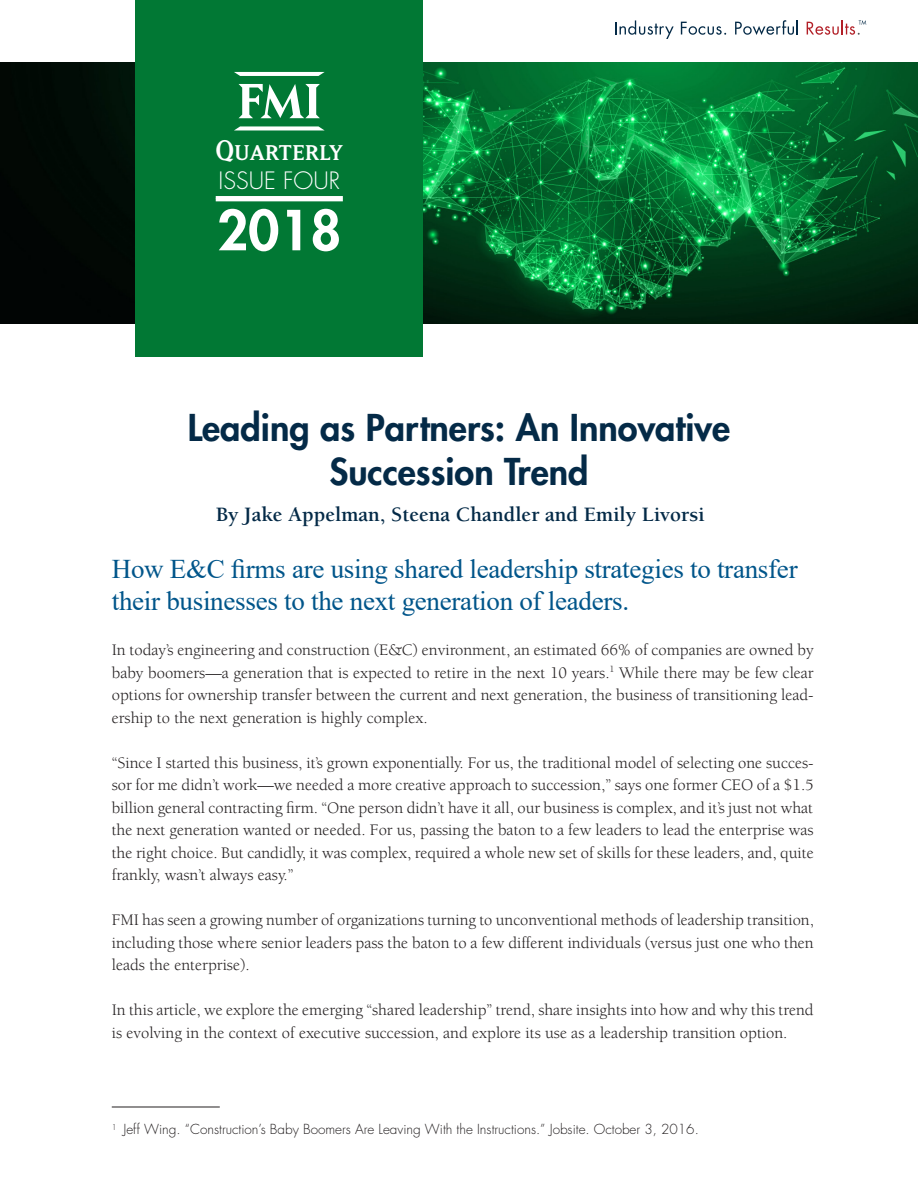
<style>
.page{position:relative;width:918px;height:1188px;background:#fff}
.page>*{position:absolute;margin:0;border:0;box-sizing:border-box;transform-origin:0 0}
.t1{font:800 53.7px "Futura Std";color:#fff}
.TITLELine{font:800 36px/43.2px "Futura Std";color:#042a47;text-align:center}
.t2{font:33.3px "Matrix Regular Small Caps";color:#fff}
.INTRODUCTION{font:27px/32.4px "Times New Roman";letter-spacing:-.01em;color:#01558a}
.t3{font:300 23.25px "Futura Std";color:#fff}
.AUTHORLine{font:700 21px "Berkeley Std";color:#042a47}
.MAINBODY{font:16.5px/22.5px "Berkeley Std";color:#231f20;text-align:justify}
.FOOTNOTE{font:300 13.5px "Futura Std";color:#231f20}
</style>
<div class="page">
<img style="left:0;top:63px;width:918px;height:261px">
<div style="left:136px;top:0;width:287px;height:356px;background:#017834"></div>
<hr style="left:112px;top:1107px;width:108px;height:1px;background:#231f20">
<div style="left:216px;top:196px;width:127px;height:5px;background:#fff"></div>
<svg style="left:235px;top:126px;width:89px;height:4px"></svg>
<svg style="left:234px;top:72px;width:91px;height:4px"></svg>
<svg style="left:239px;top:84px;width:81px;height:34px"></svg>
<svg style="left:615px;top:20px;width:59px;height:19px"></svg>
<svg style="left:681px;top:22px;width:45px;height:13px"></svg>
<svg style="left:735px;top:20px;width:63px;height:15px"></svg>
<svg style="left:807px;top:20px;width:59px;height:15px"></svg>
<p class="t2" style="left:215px;top:138px;width:129px">Quarterly</p>
<p class="t3" style="left:218px;top:167px;width:123px">ISSUE FOUR</p>
<p class="t1" style="left:217px;top:196px;width:126px">2018</p>
<p class="TITLELine" style="left:188px;top:407px;width:544px">Leading as Partners: An Innovative<br>Succession Trend</p>
<p class="AUTHORLine" style="left:216px;top:503px;width:490px">By Jake Appelman, Steena Chandler and Emily Livorsi</p>
<p class="INTRODUCTION" style="left:112px;top:552px;width:687px">How E&amp;C firms are using shared leadership strategies to transfer their businesses to the next generation of leaders.</p>
<p class="MAINBODY" style="left:112px;top:639px;width:704px">In today’s engineering and construction (E&amp;C) environment, an estimated 66% of companies are owned by baby boomers—a generation that is expected to retire in the next 10 years.<sup>1</sup> While there may be few clear options for ownership transfer between the current and next generation, the business of transitioning lead&shy;ership to the next generation is highly complex.</p>
<p class="MAINBODY" style="left:112px;top:752px;width:704px">“Since I started this business, it’s grown exponentially. For us, the traditional model of selecting one succes&shy;sor for me didn’t work—we needed a more creative approach to succession,” says one former CEO of a $1.5 billion general contracting firm. “One person didn’t have it all, our business is complex, and it’s just not what the next generation wanted or needed. For us, passing the baton to a few leaders to lead the enterprise was the right choice. But candidly, it was complex, required a whole new set of skills for these leaders, and, quite frankly, wasn’t always easy.”</p>
<p class="MAINBODY" style="left:112px;top:909px;width:704px">FMI has seen a growing number of organizations turning to unconventional methods of leadership transition, including those where senior leaders pass the baton to a few different individuals (versus just one who then leads the enterprise).</p>
<p class="MAINBODY" style="left:112px;top:999px;width:703px">In this article, we explore the emerging “shared leadership” trend, share insights into how and why this trend is evolving in the context of executive succession, and explore its use as a leadership transition option.</p>
<p class="FOOTNOTE" style="left:112px;top:1121px;width:589px"><sup>1</sup> Jeff Wing. “Construction’s Baby Boomers Are Leaving With the Instructions.” Jobsite. October 3, 2016.</p>
</div>
